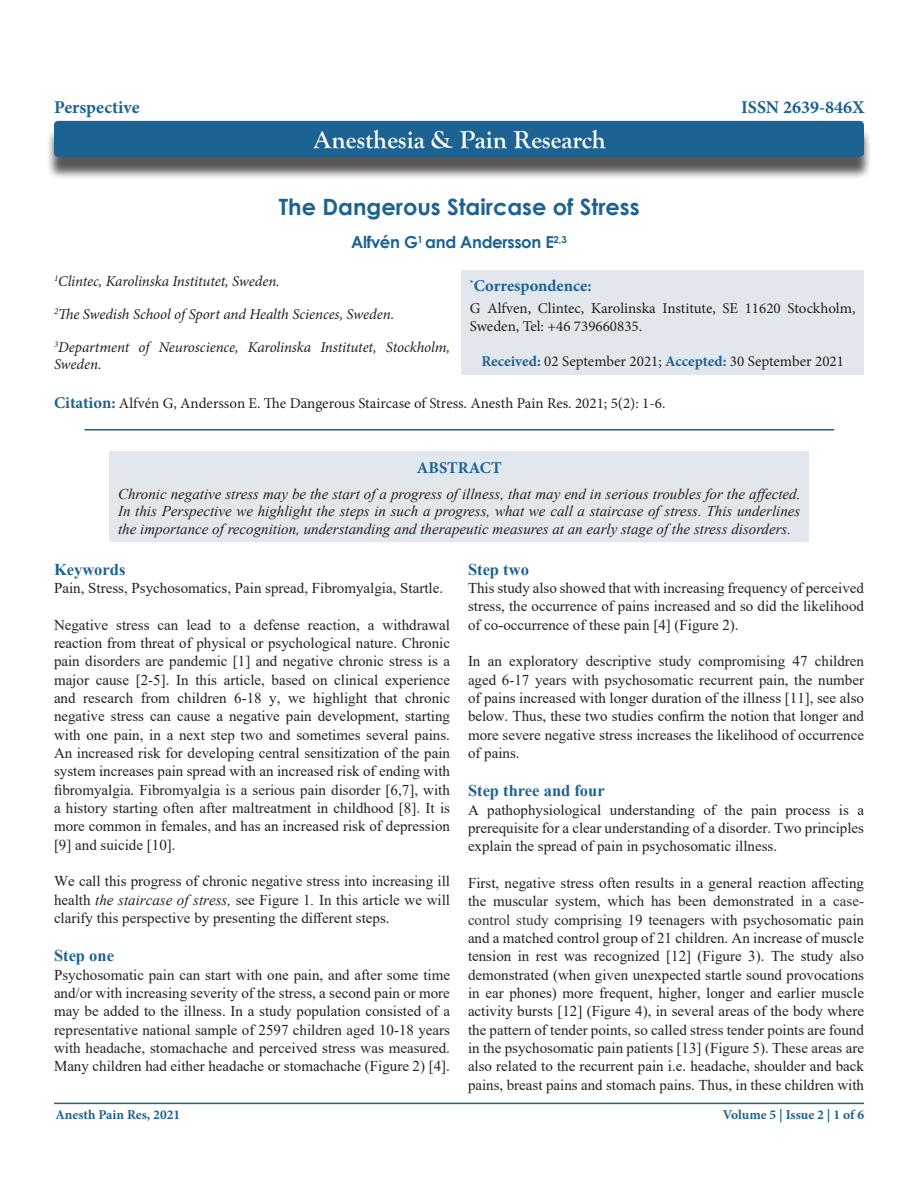
<style>
.page{position:relative;width:918px;height:1188px;background:#fff}
.page>*{position:absolute;margin:0;border:0;box-sizing:border-box;transform-origin:0 0}
.t1{font:700 25.5px "Goudy Old Style T";color:#fff}
.t2{font:700 22.5px "Century Gothic";color:#1c6292}
.t3{font:700 18px "Minion Pro";color:#1c6292}
.Heading{font:700 16.5px "Times New Roman";color:#1c6292}
.t4{font:700 16.5px "Century Gothic";letter-spacing:-.02em;color:#1c6292}
.t5{font:700 16.5px "Minion Pro";color:#1c6292}
.Normal__Web{font:15px/18.3px "Times New Roman";color:#231f20;text-align:justify}
.t6{font:italic 15px/17.2px "Times New Roman";color:#231f20;text-align:justify}
.t7{font:15px/18px "Minion Pro";color:#231f20}
.t8{font:italic 15px/16.5px "Minion Pro";letter-spacing:-.01em;color:#231f20}
.t9{font:700 13.5px "Minion Pro";color:#1c6292}
.s1{font-weight:700;color:#1c6292}
.s2{font-weight:700;font-size:16.5px;color:#1c6292}
.s3{font-style:italic}
.s4{color:#212121}
.s5{color:#333}
</style>
<div class="page">
<hr style="left:54px;top:1103px;width:810px;height:1px;background:#1c6292">
<div style="left:46px;top:128px;width:826px;height:52px;background:#231f20;opacity:.75"></div>
<div style="left:54px;top:121px;width:810px;height:36px;background:#1c6292;border-radius:4px"></div>
<hr style="left:85px;top:429px;width:749px;height:2px;background:#1c6292">
<div style="left:461px;top:270px;width:403px;height:104px;background:#e2e7ee"></div>
<div style="left:110px;top:452px;width:699px;height:90px;background:#e2e7ee"></div>
<p class="t3" style="left:54px;top:95px;width:87px">Perspective</p>
<p class="t3" style="left:741px;top:95px;width:125px">ISSN 2639-846X</p>
<p class="t1" style="left:314px;top:126px;width:294px">Anesthesia &amp; Pain Research</p>
<p class="t2" style="left:279px;top:190px;width:362px">The Dangerous Staircase of Stress</p>
<p class="t4" style="left:351px;top:230px;width:217px">Alfvén G<sup>1</sup> and Andersson E<sup>2,3</sup></p>
<p class="t8" style="left:54px;top:273px;width:227px"><sup>1</sup>Clintec, Karolinska Institutet, Sweden.</p>
<p class="t8" style="left:54px;top:306px;width:342px"><sup>2</sup>The Swedish School of Sport and Health Sciences, Sweden.</p>
<p class="t8" style="left:54px;top:339px;width:398px"><sup>3</sup>Department of Neuroscience, Karolinska Institutet, Stockholm,<br>Sweden.</p>
<p class="t5" style="left:470px;top:274px;width:123px"><sup>*</sup>Correspondence:</p>
<p class="t7" style="left:470px;top:300px;width:387px">G Alfven, Clintec, Karolinska Institute, SE 11620 Stockholm,<br>Sweden, Tel: +46 739660835.</p>
<p class="t7" style="left:481px;top:352px;width:364px"><span class="s1">Received:</span> 02 September 2021; <span class="s1">Accepted:</span> 30 September 2021</p>
<p class="t7" style="left:54px;top:394px;width:613px"><span class="s2">Citation:</span> Alfvén G, Andersson E. The Dangerous Staircase of Stress. Anesth Pain Res. 2021; 5(2): 1-6.</p>
<p class="t5" style="left:417px;top:456px;width:86px">ABSTRACT</p>
<p class="t6" style="left:118px;top:485px;width:684px">Chronic negative stress may be the start of a progress of illness, that may end in serious troubles for the affected.<br>In this Perspective we highlight the steps in such a progress, what we call a staircase of stress. This underlines the importance of recognition, understanding and therapeutic measures at an early stage of the stress disorders.</p>
<p class="Heading" style="left:54px;top:557px;width:73px">Keywords</p>
<p class="Normal__Web" style="left:54px;top:578px;width:391px">Pain, Stress, Psychosomatics, Pain spread, Fibromyalgia, Startle.</p>
<p class="Normal__Web" style="left:54px;top:615px;width:398px">Negative stress can lead to a defense reaction, a withdrawal reaction from threat of physical or psychological nature. Chronic pain disorders are pandemic [1] and negative chronic stress is a major cause [2-5]. In this article, based on clinical experience and research from children 6-18 y, we highlight that chronic negative stress can cause a negative pain development, starting with one pain, in a next step two and sometimes several pains.<br>An increased risk for developing central sensitization of the pain system increases pain spread with an increased risk of ending with fibromyalgia. Fibromyalgia is a serious pain disorder [6,7], with a history starting often after maltreatment in childhood [8]. It is more common in females, and has an increased risk of depression [9] and suicide [10].</p>
<p class="Normal__Web" style="left:54px;top:872px;width:398px">We call this progress of chronic negative stress into increasing ill health <span class="s3">the staircase of stress,</span> see Figure 1<span class="s3">.</span> In this article we will clarify this perspective by presenting the different steps.</p>
<p class="Heading" style="left:54px;top:944px;width:62px">Step one</p>
<p class="Normal__Web" style="left:54px;top:965px;width:398px">Psychosomatic pain can start with one pain, and after some time and/or with increasing severity of the stress, a second pain or more may be added to the illness. In a <span class="s4">study population consisted of a representative national sample of 2597 children aged 10-18 years with headache, stomachache and perceived stress was measured.<br></span>Many children had either headache or stomachache (Figure 2) [4].</p>
<p class="Heading" style="left:468px;top:557px;width:62px">Step two</p>
<p class="Normal__Web" style="left:468px;top:578px;width:398px">This study also showed that with increasing frequency of perceived stress, the occurrence of pains increased and so did the likelihood of co-occurrence of these pain [4] (Figure 2).</p>
<p class="Normal__Web" style="left:468px;top:652px;width:398px">In an <span class="s4">exploratory descriptive study compromising 47 children aged 6-17 years with psychosomatic recurrent pain</span>, the number of pains increased with longer duration of the illness [11], see also below. Thus, these two studies confirm the notion that longer and more severe negative stress increases the likelihood of occurrence of pains.</p>
<p class="Heading" style="left:468px;top:779px;width:138px">Step three and four</p>
<p class="Normal__Web" style="left:468px;top:800px;width:398px">A pathophysiological understanding of the pain process is a prerequisite for a clear understanding of a disorder. Two principles explain the spread of pain in psychosomatic illness.</p>
<p class="Normal__Web" style="left:468px;top:873px;width:398px">First, negative stress often results in a general reaction affecting the muscular system, which has been demonstrated in a <span class="s5">case&shy;control study</span> comprising 19 teenagers with psychosomatic pain and a matched control group of 21 children. An increase of muscle tension in rest was recognized [12] (Figure 3). The study also demonstrated (when given unexpected startle sound provocations in ear phones) more frequent, higher, longer and earlier muscle activity bursts [12] (Figure 4), in several areas of the body where the pattern of tender points, so called stress tender points are found in the psychosomatic pain patients [13] (Figure 5). These areas are also related to the recurrent pain i.e. headache, shoulder and back pains, breast pains and stomach pains. Thus, in these children with</p>
<p class="t9" style="left:55px;top:1105px;width:126px">Anesth Pain Res, 2021</p>
<p class="t9" style="left:723px;top:1106px;width:143px">Volume 5 | Issue 2 | 1 of 6</p>
</div>
